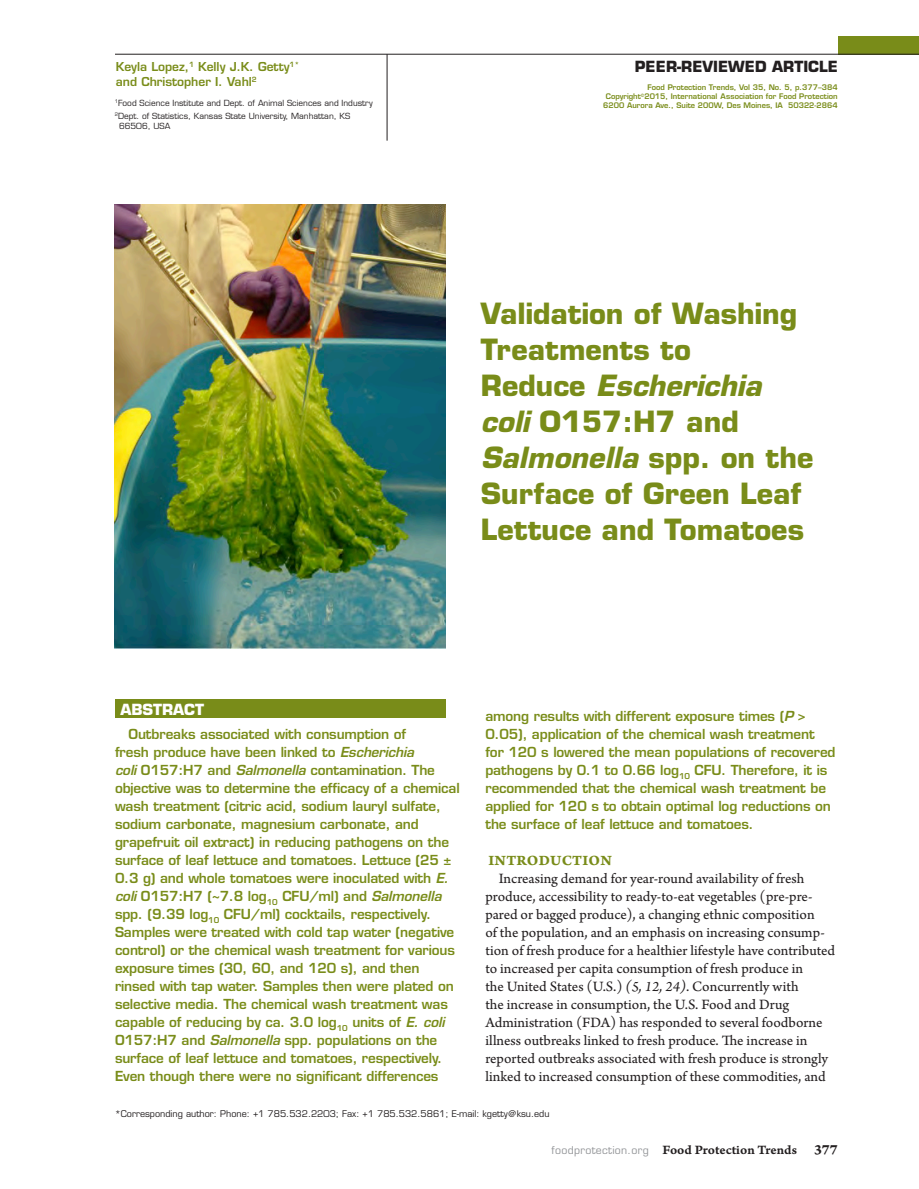
<style>
.page{position:relative;width:919px;height:1189px;background:#fff}
.page>*{position:absolute;margin:0;border:0;box-sizing:border-box;transform-origin:0 0}
.Article_Title{font:700 28.5px/36px "Eurostile";color:#798c19}
.Body_Copy{font:15px/18px "Arno Pro Sm Text";color:#231f20}
.t1{font:700 15px "Eurostile";color:#231f20}
.Headers_in_Article{font:15px "Arno Pro Bold Caption";letter-spacing:.015em;color:#798c19}
.Abstract_Title{font:700 15px "Eurostile";color:#fff}
.Abstract{font:600 13.5px/18px "Eurostile";letter-spacing:-.01em;color:#798c19}
.t2{font:13.5px "Arno Pro Smbd Caption";letter-spacing:-.005em;color:#231f20}
.Title_Page_Authors{font:600 12px/15px "Eurostile";color:#798c19}
.Author_for_Correspon{font:9px "Eurostile";color:#231f20}
.Title_Page_Author_In{font:8.25px/10.5px "Eurostile";color:#231f20}
.Subhead_2{font:600 7.5px/9px "Eurostile";color:#798c19;text-align:center}
.s1{font-style:italic}
.s2{font-family:"Arno Pro Italic Sm Text"}
.s3{font-family:"Eurostile";font-size:10.5px;color:#939598}
.s4{font-family:"Arno Pro Bold Caption";font-size:15px}
</style>
<div class="page">
<div style="left:837px;top:36px;width:81px;height:18px;background:#798c19"></div>
<div style="left:115px;top:699px;width:330px;height:18px;background:#798c19"></div>
<hr style="left:386px;top:54px;width:1px;height:87px;background:#231f20">
<hr style="left:115px;top:54px;width:803px;height:1px;background:#231f20">
<img style="left:114px;top:204px;width:332px;height:444px">
<p class="Title_Page_Authors" style="left:116px;top:59px;width:185px">Keyla Lopez,<sup>1</sup> Kelly J.K. Getty<sup>1* </sup>and Christopher I. Vahl<sup>2</sup></p>
<p class="Title_Page_Author_In" style="left:115px;top:98px;width:259px"><sup>1</sup>Food Science Institute and Dept. of Animal Sciences and Industry</p>
<p class="Title_Page_Author_In" style="left:119px;top:110px;width:232px;text-indent:-4px"><sup>2</sup>Dept. of Statistics, Kansas State University, Manhattan, KS<br>66506, USA</p>
<p class="t1" style="left:635px;top:57px;width:204px">PEER-REVIEWED ARTICLE</p>
<p class="Subhead_2" style="left:647px;top:83px;width:192px">Food Protection Trends, Vol 35, No. 5, p.377–384</p>
<p class="Subhead_2" style="left:603px;top:92px;width:236px">Copyright<sup>©</sup>2015, International Association for Food Protection<br>6200 Aurora Ave., Suite 200W, Des Moines, IA 50322-2864</p>
<p class="Article_Title" style="left:481px;top:295px;width:334px">Validation of Washing<br>Treatments to<br>Reduce <span class="s1">Escherichia coli</span> O157:H7 and<br><span class="s1">Salmonella</span> spp. on the<br>Surface of Green Leaf<br>Lettuce and Tomatoes</p>
<p class="Abstract_Title" style="left:120px;top:700px;width:85px">ABSTRACT</p>
<p class="Abstract" style="left:115px;top:724px;width:346px;text-indent:14px">Outbreaks associated with consumption of<br>fresh produce have been linked to <span class="s1">Escherichia<br>coli</span> O157:H7 and <span class="s1">Salmonella</span> contamination. The objective was to determine the efficacy of a chemical wash treatment (citric acid, sodium lauryl sulfate, sodium carbonate, magnesium carbonate, and grapefruit oil extract) in reducing pathogens on the surface of leaf lettuce and tomatoes. Lettuce (25 ± 0.3 g) and whole tomatoes were inoculated with <span class="s1">E. coli</span> O157:H7 (~7.8 log<sub>10</sub> CFU/ml) and <span class="s1">Salmonella </span>spp. (9.39 log<sub>10</sub> CFU/ml) cocktails, respectively.<br>Samples were treated with cold tap water (negative control) or the chemical wash treatment for various exposure times (30, 60, and 120 s), and then rinsed with tap water. Samples then were plated on selective media. The chemical wash treatment was capable of reducing by ca. 3.0 log<sub>10</sub> units of <span class="s1">E. coli </span>O157:H7 and <span class="s1">Salmonella</span> spp. populations on the surface of leaf lettuce and tomatoes, respectively.<br>Even though there were no significant differences</p>
<p class="Abstract" style="left:485px;top:706px;width:351px">among results with different exposure times (<span class="s1">P</span> &gt; 0.05), application of the chemical wash treatment for 120 s lowered the mean populations of recovered pathogens by 0.1 to 0.66 log<sub>10</sub> CFU. Therefore, it is recommended that the chemical wash treatment be applied for 120 s to obtain optimal log reductions on the surface of leaf lettuce and tomatoes.</p>
<p class="Headers_in_Article" style="left:488px;top:851px;width:125px">INTRODUCTION</p>
<p class="Body_Copy" style="left:485px;top:869px;width:351px;text-indent:14px">Increasing demand for year-round availability of fresh produce, accessibility to ready-to-eat vegetables (pre-pre&shy;pared or bagged produce), a changing ethnic composition<br>of the population, and an emphasis on increasing consump&shy;tion of fresh produce for a healthier lifestyle have contributed to increased per capita consumption of fresh produce in<br>the United States (U.S.) <span class="s2">(5, 12, 24)</span>. Concurrently with<br>the increase in consumption, the U.S. Food and Drug Administration (FDA) has responded to several foodborne illness outbreaks linked to fresh produce. The increase in reported outbreaks associated with fresh produce is strongly linked to increased consumption of these commodities, and</p>
<p class="Author_for_Correspon" style="left:115px;top:1107px;width:436px">*Corresponding author: Phone: +1 785.532.2203; Fax: +1 785.532.5861; E-mail: kgetty@ksu.edu</p>
<p class="t2" style="left:551px;top:1141px;width:287px"><span class="s3">foodprotection.org</span> Food Protection Trends <span class="s4">377</span></p>
</div>
